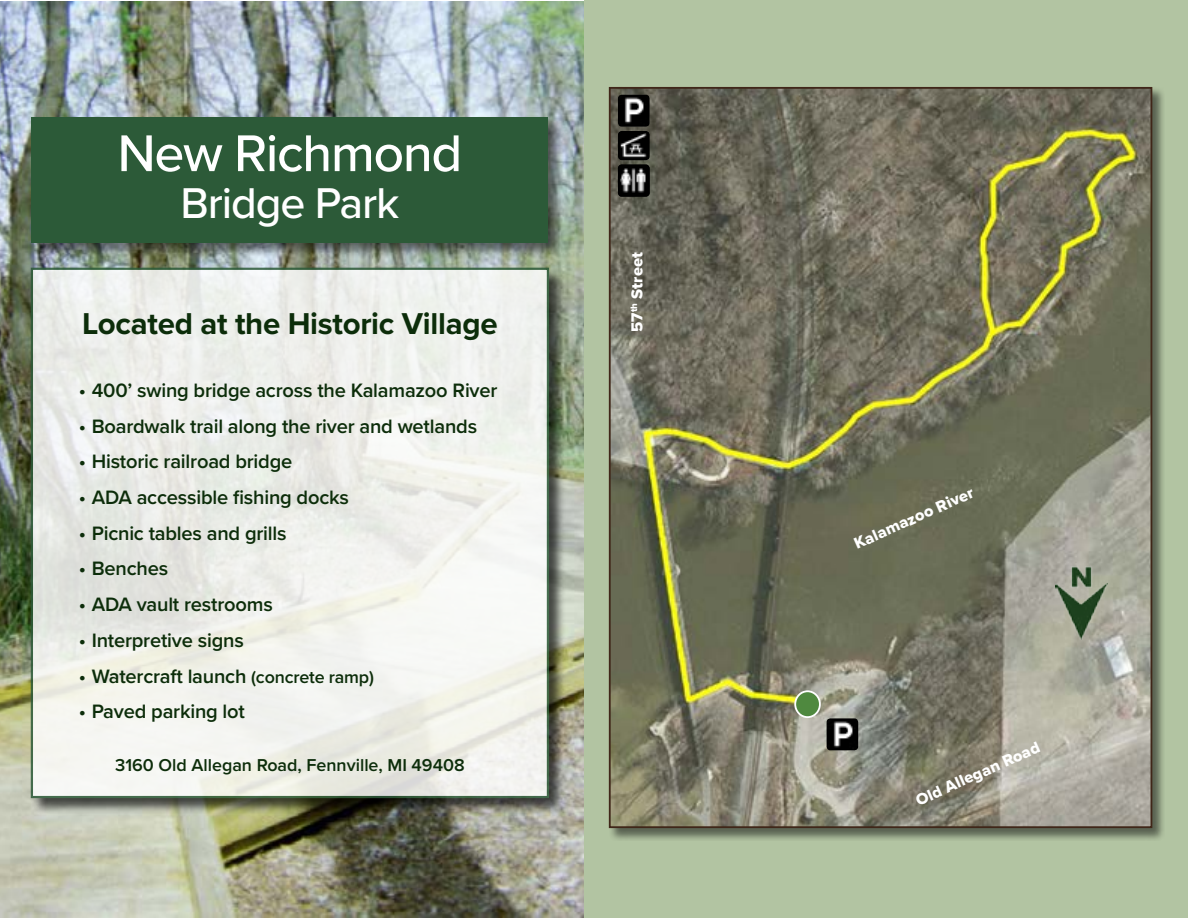
<style>
.page{position:relative;width:1188px;height:918px;background:#fff}
.page>*{position:absolute;margin:0;border:0;box-sizing:border-box;transform-origin:0 0}
.t1{font:500 53.55px "Proxima Nova";letter-spacing:-.025em;color:#fff}
.t2{font:500 44.7px "Proxima Nova";letter-spacing:-.025em;color:#fff}
.t3{font:700 31.2px "Proxima Nova";letter-spacing:-.01em;color:#0c2d0a}
.t4{font:600 20.1px "Proxima Nova";letter-spacing:-.01em;color:#0c2d0a}
.t5{font:600 17.85px "Proxima Nova";color:#0c2d0a}
.t6{font:16.5px "Proxima Nova Extrabld";letter-spacing:.01em;color:#fff}
.s1{font-size:17.85px}
</style>
<div class="page">
<img style="left:0;top:1px;width:585px;height:917px">
<div style="left:31px;top:116px;width:533px;height:143px;background:#000;opacity:.5"></div>
<div style="left:32px;top:117px;width:516px;height:125px;background:#2c5a38"></div>
<div style="left:30px;top:267px;width:536px;height:548px;background:#000;opacity:.8"></div>
<svg style="left:31px;top:268px;width:518px;height:530px;fill:#eff0ec"></svg>
<div style="left:585px;top:0;width:603px;height:918px;background:#b2c4a2"></div>
<div style="left:609px;top:87px;width:556px;height:754px;background:#000;opacity:.5"></div>
<img style="left:612px;top:90px;width:537px;height:735px">
<img style="left:1055px;top:561px;width:52px;height:79px">
<div style="left:795px;top:691px;width:25px;height:26px;background:#4f893f;border-radius:50%"></div>
<div style="left:794px;top:690px;width:27px;height:28px;border:2px solid #fff;border-radius:50%"></div>
<img style="left:621px;top:134px;width:26px;height:23px">
<div style="left:618px;top:131px;width:32px;height:29px;border:2px solid #000;border-radius:3px"></div>
<img style="left:827px;top:718px;width:31px;height:32px">
<img style="left:621px;top:167px;width:26px;height:27px">
<div style="left:618px;top:164px;width:32px;height:33px;border:2px solid #000;border-radius:3px"></div>
<img style="left:618px;top:95px;width:32px;height:32px">
<h1 class="t1" style="left:117px;top:121px;width:346px">New Richmond</h1>
<h2 class="t2" style="left:181px;top:176px;width:220px">Bridge Park</h2>
<h3 class="t3" style="left:82px;top:305px;width:417px">Located at the Historic Village</h3>
<p class="t4" style="left:79px;top:378px;width:420px">• 400’ swing bridge across the Kalamazoo River</p>
<p class="t4" style="left:79px;top:414px;width:400px">• Boardwalk trail along the river and wetlands</p>
<p class="t4" style="left:79px;top:450px;width:215px">• Historic railroad bridge</p>
<p class="t4" style="left:79px;top:485px;width:272px">• ADA accessible fishing docks</p>
<p class="t4" style="left:79px;top:521px;width:209px">• Picnic tables and grills</p>
<p class="t4" style="left:79px;top:557px;width:91px">• Benches</p>
<p class="t4" style="left:79px;top:593px;width:195px">• ADA vault restrooms</p>
<p class="t4" style="left:79px;top:628px;width:167px">• Interpretive signs</p>
<p class="t4" style="left:79px;top:664px;width:297px">• Watercraft launch <span class="s1">(concrete ramp)</span></p>
<p class="t4" style="left:79px;top:700px;width:168px">• Paved parking lot</p>
<p class="t5" style="left:115px;top:754px;width:351px">3160 Old Allegan Road, Fennville, MI 49408</p>
<p class="t6" style="left:627px;top:332px;width:82px;rotate:-90deg">57<sup>th</sup> Street</p>
<p class="t6" style="left:851px;top:535px;width:131px;rotate:-24deg">Kalamazoo River</p>
<p class="t6" style="left:913px;top:792px;width:136px;rotate:-24deg">Old Allegan Road</p>
</div>
